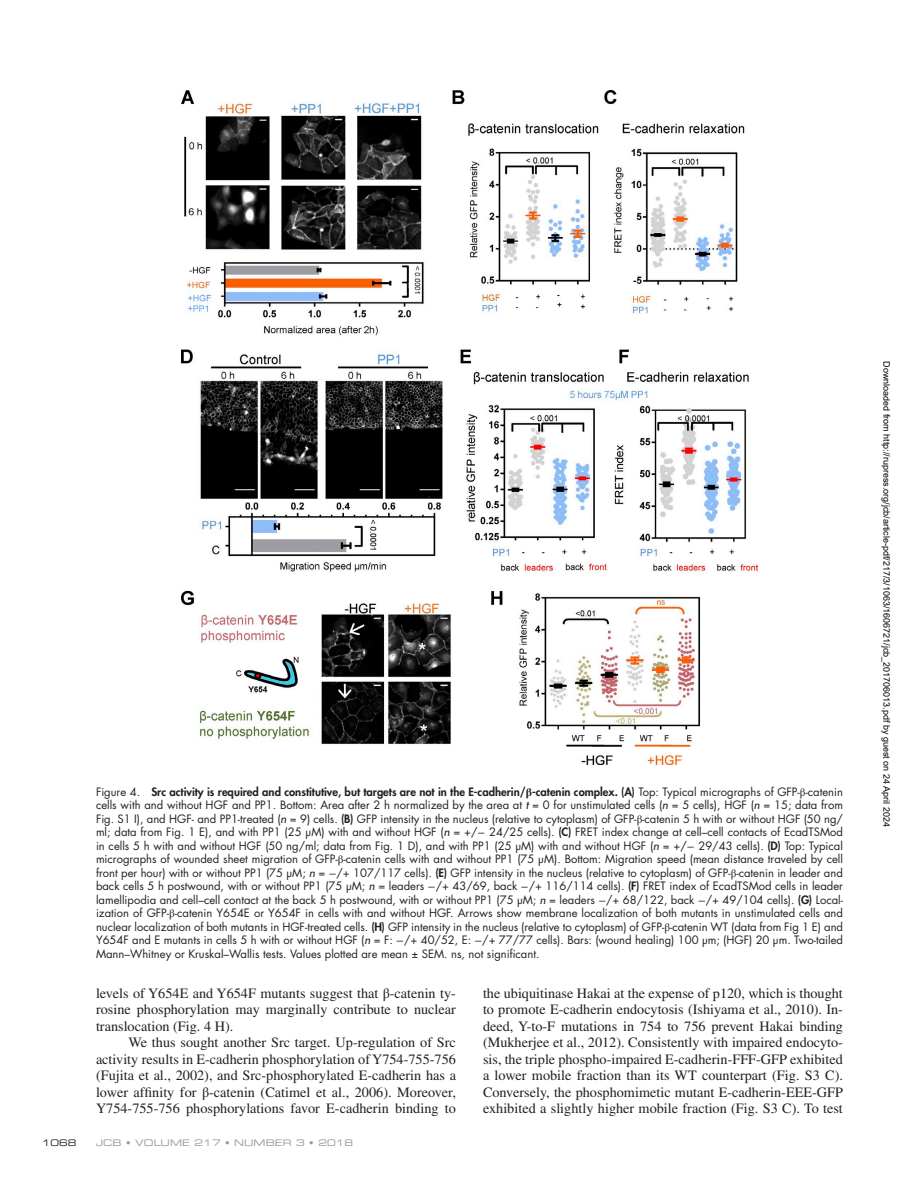
<style>
.page{position:relative;width:918px;height:1188px;background:#fff}
.page>*{position:absolute;margin:0;border:0;box-sizing:border-box;transform-origin:0 0}
.t1{font:14.25px/16.5px "Times LT Std";color:#231f20;text-align:justify}
.t2{font:11.25px/13.5px "Futura Std";color:#231f20;text-align:justify}
.t3{font:9px "Arial";color:#000}
.t4{font:9px "Eurostile LT Std Ex 2";letter-spacing:.01em;color:#949698}
.t5{font:9px "Eurostile LT Std Ex 2";color:#231f20}
.s1{font-weight:800}
.s2{font-family:"STIX General";font-weight:700}
.s3{font-family:"STIX General"}
.s4{font-weight:500;font-style:italic}
</style>
<div class="page">
<img style="left:182px;top:90px;width:575px;height:674px">
<p class="t2" style="left:96px;top:785px;width:749px">Figure 4. <span class="s1">Src activity is required and constitutive, but targets are not in the E-cadherin/</span><span class="s2">β</span><span class="s1">-catenin complex. (A)</span> Top: Typical micrographs of GFP-<span class="s3">β</span>-catenin cells with and without HGF and PP1. Bottom: Area after 2 h normalized by the area at <span class="s4">t</span> = 0 for unstimulated cells (<span class="s4">n</span> = 5 cells), HGF (<span class="s4">n</span> = 15; data from Fig. S1 I), and HGF- and PP1-treated (<span class="s4">n</span> = 9) cells. <span class="s1">(B)</span> GFP intensity in the nucleus (relative to cytoplasm) of GFP-<span class="s3">β</span>-catenin 5 h with or without HGF (50 ng/ ml; data from Fig. 1 E), and with PP1 (25 µM) with and without HGF (<span class="s4">n</span> = +/<span class="s3">−</span> 24/25 cells). <span class="s1">(C)</span> FRET index change at cell–cell contacts of EcadTSMod in cells 5 h with and without HGF (50 ng/ml; data from Fig. 1 D), and with PP1 (25 µM) with and without HGF (<span class="s4">n</span> = +/<span class="s3">−</span> 29/43 cells). <span class="s1">(D)</span> Top: Typical micrographs of wounded sheet migration of GFP-<span class="s3">β</span>-catenin cells with and without PP1 (75 µM). Bottom: Migration speed (mean distance traveled by cell front per hour) with or without PP1 (75 µM; <span class="s4">n</span> = <span class="s3">−</span>/+ 107/117 cells). <span class="s1">(E)</span> GFP intensity in the nucleus (relative to cytoplasm) of GFP-<span class="s3">β</span>-catenin in leader and back cells 5 h postwound, with or without PP1 (75 µM; <span class="s4">n</span> = leaders <span class="s3">−</span>/+ 43/69, back <span class="s3">−</span>/+ 116/114 cells). <span class="s1">(F)</span> FRET index of EcadTSMod cells in leader lamellipodia and cell–cell contact at the back 5 h postwound, with or without PP1 (75 µM; <span class="s4">n</span> = leaders <span class="s3">−</span>/+ 68/122, back <span class="s3">−</span>/+ 49/104 cells). <span class="s1">(G)</span> Local&shy;ization of GFP-<span class="s3">β</span>-catenin Y654E or Y654F in cells with and without HGF. Arrows show membrane localization of both mutants in unstimulated cells and nuclear localization of both mutants in HGF-treated cells. <span class="s1">(H)</span> GFP intensity in the nucleus (relative to cytoplasm) of GFP-<span class="s3">β</span>-catenin WT (data from Fig 1 E) and Y654F and E mutants in cells 5 h with or without HGF (<span class="s4">n</span> = F: <span class="s3">−</span>/+ 40/52, E: <span class="s3">−</span>/+ 77/77 cells). Bars: (wound healing) 100 µm; (HGF) 20 µm. Two-tailed Mann–Whitney or Kruskal–Wallis tests. Values plotted are mean ± SEM. ns, not significant.</p>
<p class="t1" style="left:96px;top:984px;width:362px">levels of Y654E and Y654F mutants suggest that <span class="s3">β</span>-catenin ty&shy;rosine phosphorylation may marginally contribute to nuclear translocation (Fig. 4 H).</p>
<p class="t1" style="left:96px;top:1034px;width:362px;text-indent:32px">We thus sought another Src target. Up-regulation of Src activity results in E-cadherin phosphorylation of Y754-755-756 (Fujita et al., 2002), and Src-phosphorylated E-cadherin has a lower affinity for <span class="s3">β</span>-catenin (Catimel et al., 2006). Moreover, Y754-755-756 phosphorylations favor E-cadherin binding to</p>
<p class="t5" style="left:42px;top:1136px;width:36px">1068</p>
<p class="t4" style="left:96px;top:1136px;width:259px">JCB • VOLUME 217 • NUMBER 3 • 2018</p>
<p class="t1" style="left:483px;top:984px;width:362px">the ubiquitinase Hakai at the expense of p120, which is thought to promote E-cadherin endocytosis (Ishiyama et al., 2010). In&shy;deed, Y-to-F mutations in 754 to 756 prevent Hakai binding (Mukherjee et al., 2012). Consistently with impaired endocyto&shy;sis, the triple phospho-impaired E-cadherin-FFF-GFP exhibited a lower mobile fraction than its WT counterpart (Fig. S3 C).<br>Conversely, the phosphomimetic mutant E-cadherin-EEE-GFP exhibited a slightly higher mobile fraction (Fig. S3 C). To test</p>
<p class="t3" style="left:890px;top:361px;width:467px;rotate:90deg">Downloaded from http://rupress.org/jcb/article-pdf/217/3/1063/1606721/jcb_201706013.pdf by guest on 24 April 2024</p>
</div>
